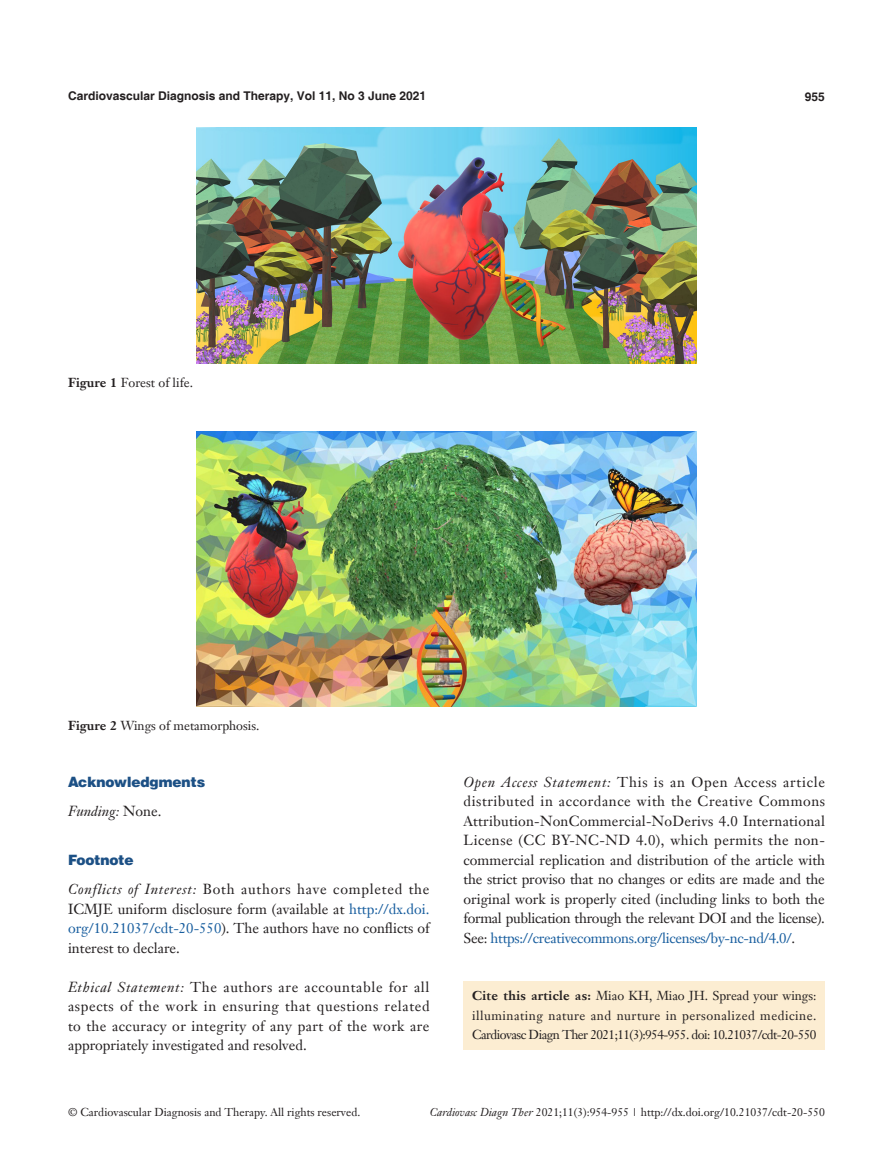
<style>
.page{position:relative;width:893px;height:1170px;background:#fff}
.page>*{position:absolute;margin:0;border:0;box-sizing:border-box;transform-origin:0 0}
.t1{font:14.25px/19.5px "Janson Text LT";color:#231f20;text-align:justify}
.一级标题正体{font:900 14.25px "Helvetica";color:#1c5085}
.t2{font:italic 14.25px "Janson Text LT";color:#231f20}
.一级标题-6_5{font:900 14.25px "Helvetica";color:#1c5085}
.Cite{font:12.75px/19.5px "Janson Text LT";letter-spacing:-.045em;color:#231f20;text-align:justify}
.Cite-2{font:12.75px "Janson Text LT";color:#231f20}
.t3{font:700 12px "Helvetica";color:#231f20}
.t4{font:11.25px "Janson Text LT";color:#231f20}
.s1{font-weight:700}
.s2{font-style:normal}
.s3{font-style:italic}
.s4{color:#175d9e}
</style>
<div class="page">
<img style="left:196px;top:128px;width:501px;height:235px">
<img style="left:196px;top:431px;width:501px;height:275px">
<div style="left:463px;top:980px;width:362px;height:69px;background:#fcedd2"></div>
<p class="t3" style="left:68px;top:88px;width:360px">Cardiovascular Diagnosis and Therapy, Vol 11, No 3 June 2021</p>
<p class="t3" style="left:805px;top:89px;width:22px">955</p>
<p class="Cite-2" style="left:68px;top:374px;width:126px"><span class="s1">Figure 1</span> Forest of life.</p>
<p class="Cite-2" style="left:68px;top:717px;width:193px"><span class="s1">Figure 2</span> Wings of metamorphosis.</p>
<p class="一级标题正体" style="left:68px;top:772px;width:139px">Acknowledgments</p>
<p class="t2" style="left:68px;top:802px;width:95px">Funding: <span class="s2">None.</span></p>
<p class="一级标题-6_5" style="left:68px;top:850px;width:67px">Footnote</p>
<p class="t1" style="left:68px;top:879px;width:363px"><span class="s3">Conflicts of Interest:</span> Both authors have completed the ICMJE uniform disclosure form (available at <span class="s4">http://dx.doi. org/10.21037/cdt-20-550</span>). The authors have no conflicts of interest to declare.</p>
<p class="t1" style="left:68px;top:976px;width:363px"><span class="s3">Ethical Statement:</span> The authors are accountable for all aspects of the work in ensuring that questions related to the accuracy or integrity of any part of the work are appropriately investigated and resolved.</p>
<p class="t1" style="left:463px;top:772px;width:363px"><span class="s3">Open Access Statement:</span> This is an Open Access article distributed in accordance with the Creative Commons Attribution-NonCommercial-NoDerivs 4.0 International License (CC BY-NC-ND 4.0), which permits the non&shy;commercial replication and distribution of the article with the strict proviso that no changes or edits are made and the original work is properly cited (including links to both the formal publication through the relevant DOI and the license).<br>See: <span class="s4">https://creativecommons.org/licenses/by-nc-nd/4.0/</span>.</p>
<p class="Cite" style="left:472px;top:985px;width:346px"><span class="s1">Cite this article as:</span> Miao KH, Miao JH. Spread your wings: illuminating nature and nurture in personalized medicine.<br>Cardiovasc Diagn Ther 2021;11(3):954-955. doi: 10.21037/cdt-20-550</p>
<p class="t4" style="left:68px;top:1104px;width:294px">© Cardiovascular Diagnosis and Therapy. All rights reserved.</p>
<p class="t4" style="left:430px;top:1104px;width:397px"><span class="s3">Cardiovasc Diagn Ther</span> 2021;11(3):954-955 | http://dx.doi.org/10.21037/cdt-20-550</p>
</div>
